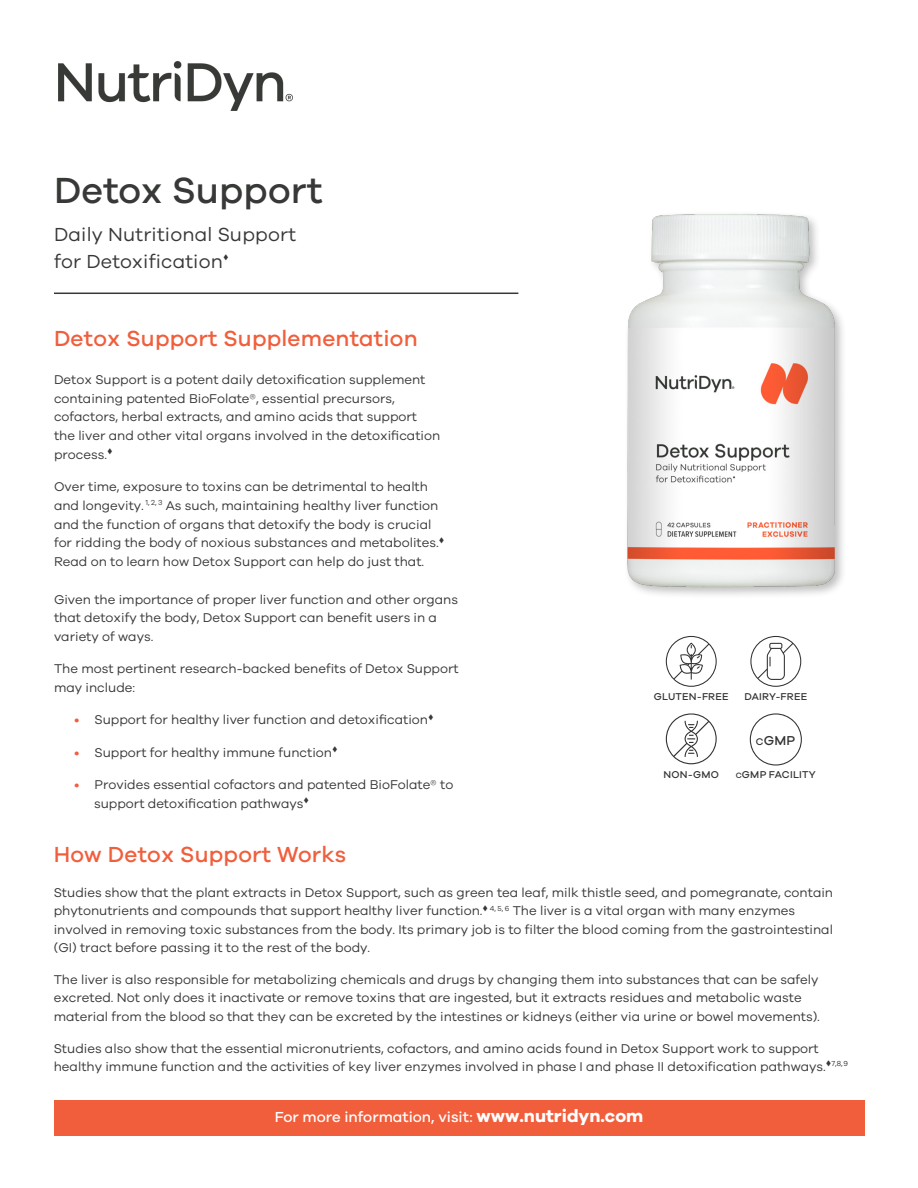
<style>
.page{position:relative;width:918px;height:1188px;background:#fff}
.page>*{position:absolute;margin:0;border:0;box-sizing:border-box;transform-origin:0 0}
.t1{font:500 37.5px "Galano Grotesque";letter-spacing:.005em;color:#363936}
.t2{font:500 22.5px "Galano Grotesque";letter-spacing:.01em;color:#f15e3c}
.t3{font:19.5px/27px "Galano Grotesque";letter-spacing:.01em;color:#363936}
.t4{font:500 15px "Galano Grotesque";color:#fff}
.t5{font:500 13.35px "Galano Grotesque";color:#313232}
.t6{font:13.2px/18.8px "Galano Grotesque";color:#363936}
.t7{font:500 10.2px "Galano Grotesque";letter-spacing:.025em;color:#313232}
.t8{font:7.5px "Galano Grotesque";color:#363a36}
.s1{font-size:13.5px;color:#f15e3d}
.s2{font-size:10.05px}
.s3{font-size:7.95px}
.s4{font-weight:700;font-size:18px}
</style>
<div class="page">
<div style="left:54px;top:1101px;width:811px;height:35px;background:#f15e3c"></div>
<hr style="left:54px;top:293px;width:464px;height:1px;background:#363936">
<img style="left:58px;top:61px;width:235px;height:49px">
<img style="left:627px;top:213px;width:216px;height:382px">
<svg style="left:666px;top:713px;width:51px;height:51px"></svg>
<svg style="left:666px;top:636px;width:51px;height:51px"></svg>
<svg style="left:750px;top:636px;width:51px;height:51px"></svg>
<svg style="left:750px;top:713px;width:52px;height:53px"></svg>
<p class="t1" style="left:54px;top:168px;width:270px">Detox Support</p>
<p class="t3" style="left:54px;top:220px;width:244px">Daily Nutritional Support for Detoxification</p>
<p class="t2" style="left:54px;top:324px;width:365px">Detox Support Supplementation</p>
<p class="t6" style="left:54px;top:370px;width:388px">Detox Support is a potent daily detoxification supplement containing patented BioFolate®, essential precursors, cofactors, herbal extracts, and amino acids that support the liver and other vital organs involved in the detoxification process.<sup>▼</sup></p>
<p class="t6" style="left:54px;top:477px;width:376px">Over time, exposure to toxins can be detrimental to health and longevity.</p>
<p class="t6" style="left:54px;top:496px;width:392px;text-indent:104px"><sup>3</sup> As such, maintaining healthy liver function and the function of organs that detoxify the body is crucial for ridding the body of noxious substances and metabolites.<sup>▼ </sup>Read on to learn how Detox Support can help do just that.</p>
<p class="t6" style="left:54px;top:589px;width:406px">Given the importance of proper liver function and other organs that detoxify the body, Detox Support can benefit users in a variety of ways.</p>
<p class="t6" style="left:54px;top:659px;width:406px">The most pertinent research-backed benefits of Detox Support may include:</p>
<p class="t6" style="left:74px;top:710px;width:361px"><span class="s1">•</span> Support for healthy liver function and detoxification<sup>▼</sup></p>
<p class="t6" style="left:74px;top:742px;width:265px"><span class="s1">•</span> Support for healthy immune function<sup>▼</sup></p>
<p class="t6" style="left:94px;top:775px;width:361px;text-indent:-20px"><span class="s1">•</span> Provides essential cofactors and patented BioFolate® to support detoxification pathways<sup>▼</sup></p>
<p class="t2" style="left:54px;top:841px;width:294px">How Detox Support Works</p>
<p class="t6" style="left:54px;top:883px;width:781px;line-height:18.3px">Studies show that the plant extracts in Detox Support, such as green tea leaf, milk thistle seed, and pomegranate, contain phytonutrients and compounds that support healthy liver function.<sup>▼</sup></p>
<p class="t8" style="left:145px;top:498px;width:13px">1, 2,</p>
<p class="t7" style="left:654px;top:691px;width:76px">GLUTEN-FREE</p>
<p class="t7" style="left:744px;top:691px;width:64px">DAIRY-FREE</p>
<p class="t5" style="left:756px;top:733px;width:41px"><span class="s2">C</span>GMP</p>
<p class="t7" style="left:736px;top:768px;width:82px"><span class="s3">C</span>GMP FACILITY</p>
<p class="t7" style="left:664px;top:768px;width:57px">NON-GMO</p>
<p class="t6" style="left:54px;top:901px;width:781px;line-height:18.3px;text-indent:451px"><sup>6</sup> The liver is a vital organ with many enzymes involved in removing toxic substances from the body. Its primary job is to filter the blood coming from the gastrointestinal (GI) tract before passing it to the rest of the body.</p>
<p class="t6" style="left:54px;top:970px;width:768px;line-height:18.3px">The liver is also responsible for metabolizing chemicals and drugs by changing them into substances that can be safely excreted. Not only does it inactivate or remove toxins that are ingested, but it extracts residues and metabolic waste material from the blood so that they can be excreted by the intestines or kidneys (either via urine or bowel movements).</p>
<p class="t6" style="left:54px;top:1039px;width:796px;line-height:18.3px">Studies also show that the essential micronutrients, cofactors, and amino acids found in Detox Support work to support healthy immune function and the activities of key liver enzymes involved in phase I and phase II detoxification pathways.<sup>▼</sup><sup>7,8,9</sup></p>
<p class="t4" style="left:275px;top:1107px;width:370px">For more information, visit: <span class="s4">www.nutridyn.com</span></p>
<p class="t8" style="left:490px;top:904px;width:15px">4, 5,</p>
</div>
